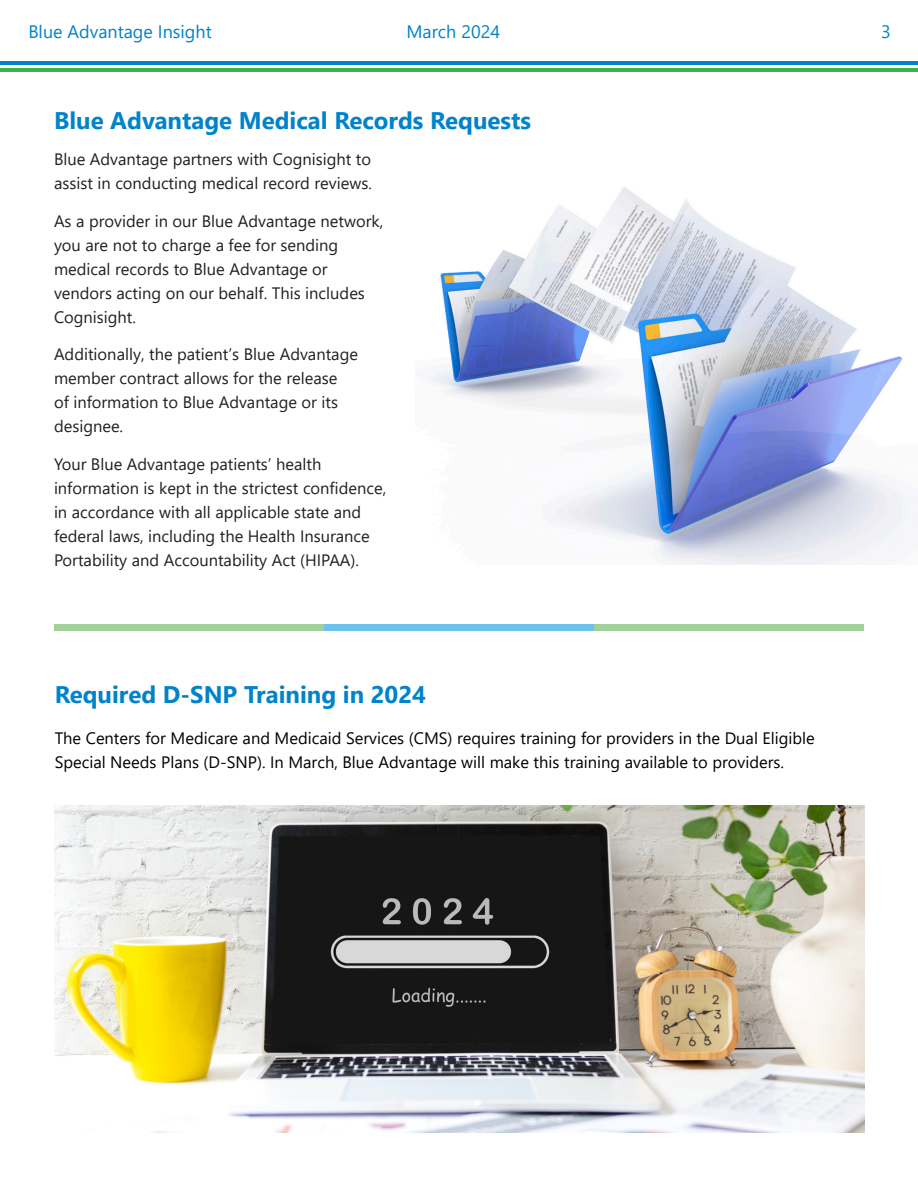
<style>
.page{position:relative;width:918px;height:1188px;background:#fff}
.page>*{position:absolute;margin:0;border:0;box-sizing:border-box;transform-origin:0 0}
.t1{font:700 24px "Segoe UI";color:#0083ca}
.t2{font:18px "Segoe UI";color:#0083ca}
.t3{font:16.5px/24px "Segoe UI";color:#231f20}
.t4{font:16.5px/24px "Segoe UI";color:#000}
</style>
<div class="page">
<hr style="left:0;top:61px;width:918px;height:4px;background:#0083ca">
<hr style="left:0;top:68px;width:918px;height:4px;background:#40ae49">
<img style="left:415px;top:187px;width:503px;height:378px">
<img style="left:55px;top:806px;width:810px;height:327px">
<div style="left:54px;top:624px;width:270px;height:7px;background:#a3cf9a"></div>
<div style="left:324px;top:624px;width:270px;height:7px;background:#6cc2ea"></div>
<div style="left:594px;top:624px;width:270px;height:7px;background:#a3cf9a"></div>
<p class="t2" style="left:28px;top:15px;width:185px">Blue Advantage Insight</p>
<p class="t2" style="left:406px;top:15px;width:95px">March 2024</p>
<p class="t2" style="left:881px;top:15px;width:11px">3</p>
<p class="t1" style="left:54px;top:98px;width:478px">Blue Advantage Medical Records Requests</p>
<p class="t3" style="left:54px;top:146px;width:319px">Blue Advantage partners with Cognisight to assist in conducting medical record reviews.</p>
<p class="t3" style="left:54px;top:208px;width:331px">As a provider in our Blue Advantage network, you are not to charge a fee for sending medical records to Blue Advantage or vendors acting on our behalf. This includes Cognisight.</p>
<p class="t3" style="left:54px;top:341px;width:306px">Additionally, the patient’s Blue Advantage member contract allows for the release<br>of information to Blue Advantage or its designee.</p>
<p class="t3" style="left:54px;top:451px;width:334px">Your Blue Advantage patients’ health information is kept in the strictest confidence, in accordance with all applicable state and federal laws, including the Health Insurance Portability and Accountability Act (HIPAA).</p>
<p class="t1" style="left:55px;top:672px;width:373px">Required D-SNP Training in 2024</p>
<p class="t4" style="left:55px;top:725px;width:762px">The Centers for Medicare and Medicaid Services (CMS) requires training for providers in the Dual Eligible<br>Special Needs Plans (D-SNP). In March, Blue Advantage will make this training available to providers.</p>
</div>
